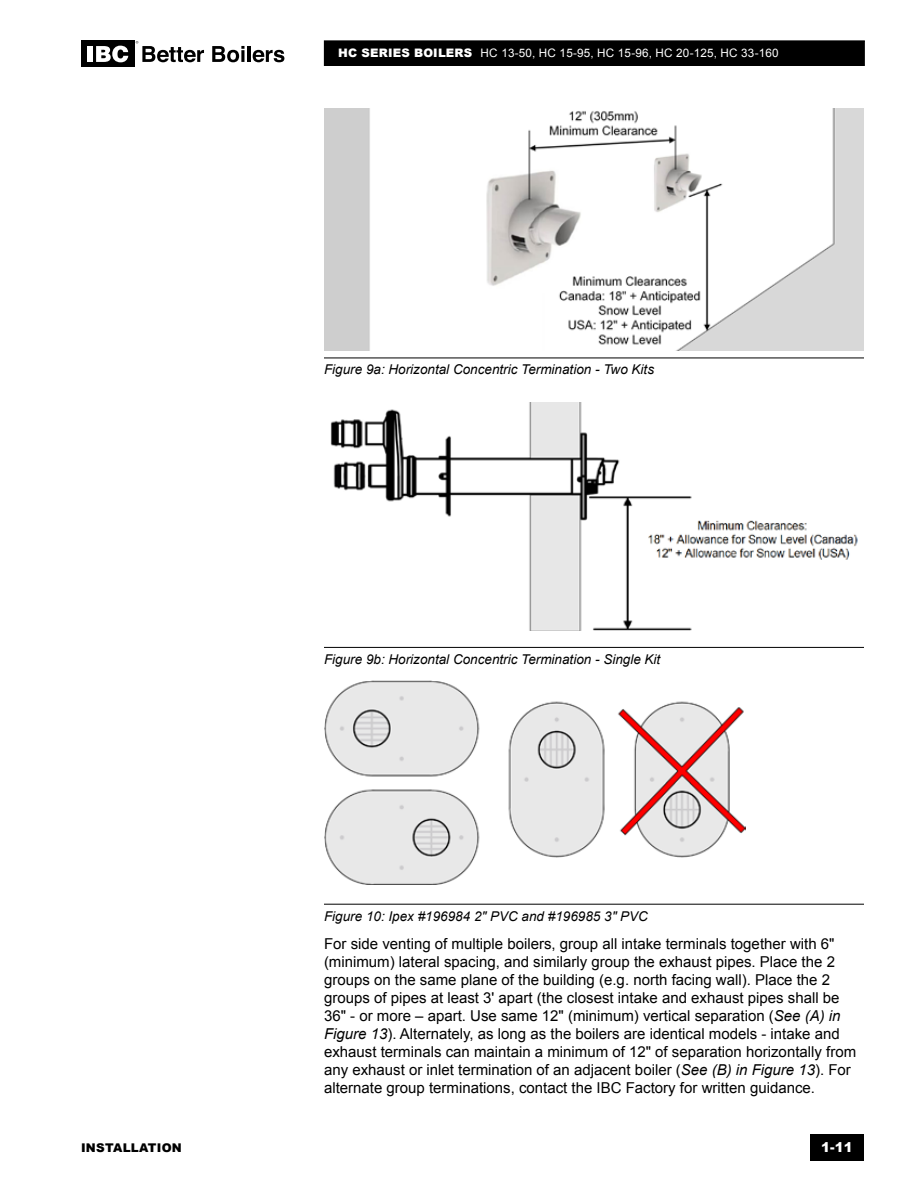
<style>
.page{position:relative;width:918px;height:1188px;background:#fff}
.page>*{position:absolute;margin:0;border:0;box-sizing:border-box;transform-origin:0 0}
.t1{font:15px/18px "Arial";color:#000}
.t2{font:italic 13.5px "Arial";color:#000}
.t3{font:900 13.5px "Arial";color:#fff}
.t4{font:900 12px "Arial";letter-spacing:.02em;color:#000}
.t5{font:11.7px "Arial";letter-spacing:.015em;color:#fff}
.s1{font-weight:900}
.s2{font-style:italic}
</style>
<div class="page">
<div style="left:810px;top:1134px;width:54px;height:27px;background:#000"></div>
<div style="left:81px;top:40px;width:54px;height:28px;background:#000"></div>
<div style="left:88px;top:46px;width:5px;height:16px;background:#fff"></div>
<svg style="left:96px;top:46px;width:32px;height:16px"></svg>
<svg style="left:212px;top:46px;width:32px;height:16px"></svg>
<hr style="left:248px;top:46px;width:3px;height:16px;background:#000">
<svg style="left:253px;top:50px;width:31px;height:12px"></svg>
<svg style="left:136px;top:41px;width:68px;height:21px"></svg>
<div style="left:324px;top:41px;width:540px;height:24px;background:#000"></div>
<div style="left:324px;top:40px;width:541px;height:26px;border:1px solid #000"></div>
<img style="left:324px;top:108px;width:540px;height:243px">
<img style="left:330px;top:403px;width:528px;height:227px">
<hr style="left:324px;top:358px;width:540px;height:1px;background:#000">
<hr style="left:324px;top:647px;width:540px;height:1px;background:#000">
<img style="left:324px;top:680px;width:422px;height:204px">
<hr style="left:324px;top:904px;width:540px;height:1px;background:#000">
<p class="t5" style="left:338px;top:46px;width:442px"><span class="s1">HC SERIES BOILERS</span> HC 13-50, HC 15-95, HC 15-96, HC 20-125, HC 33-160</p>
<p class="t2" style="left:324px;top:361px;width:332px">Figure 9a: Horizontal Concentric Termination - Two Kits</p>
<p class="t2" style="left:324px;top:650px;width:338px">Figure 9b: Horizontal Concentric Termination - Single Kit</p>
<p class="t2" style="left:324px;top:907px;width:326px">Figure 10: Ipex #196984 2" PVC and #196985 3" PVC</p>
<p class="t1" style="left:324px;top:935px;width:534px">For side venting of multiple boilers, group all intake terminals together with 6" (minimum) lateral spacing, and similarly group the exhaust pipes. Place the 2 groups on the same plane of the building (e.g. north facing wall). Place the 2 groups of pipes at least 3' apart (the closest intake and exhaust pipes shall be 36" - or more – apart. Use same 12" (minimum) vertical separation (<span class="s2">See (A) in Figure 13</span>). Alternately, as long as the boilers are identical models - intake and exhaust terminals can maintain a minimum of 12" of separation horizontally from any exhaust or inlet termination of an adjacent boiler (<span class="s2">See (B) in Figure 13</span>). For alternate group terminations, contact the IBC Factory for written guidance.</p>
<p class="t4" style="left:81px;top:1139px;width:102px">INSTALLATION</p>
<p class="t3" style="left:821px;top:1138px;width:33px">1-11</p>
</div>
